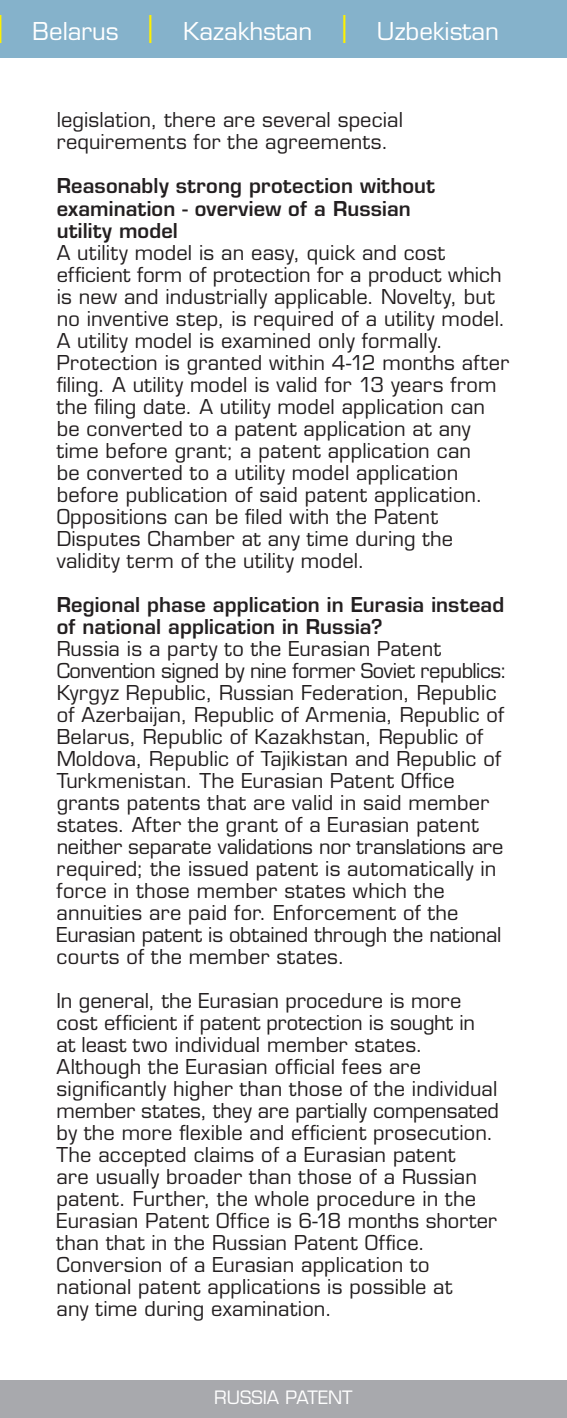
<style>
.page{position:relative;width:567px;height:1418px;background:#fff}
.page>*{position:absolute;margin:0;border:0;box-sizing:border-box;transform-origin:0 0}
.t1{font:24px "Eurostile LT";color:#fff}
.t2{font:20px/22px "Eurostile LT";letter-spacing:.01em;color:#231f20}
.t3{font:600 20px/22px "Eurostile LT";letter-spacing:.005em;color:#231f20}
.t4{font:18px "Eurostile LT";color:#fff}
</style>
<div class="page">
<div style="left:0;top:0;width:567px;height:57px;background:#85b2cb"></div>
<div style="left:0;top:1380px;width:567px;height:37px;background:#a8a9ad"></div>
<p class="t1" style="left:33px;top:17px;width:468px">Belarus <sup>|</sup> Kazakhstan <sup>|</sup> Uzbekistan</p>
<p class="t2" style="left:57px;top:109px;width:348px">legislation, there are several special requirements for the agreements.</p>
<p class="t3" style="left:57px;top:175px;width:380px">Reasonably strong protection without examination - overview of a Russian utility model</p>
<p class="t2" style="left:57px;top:241px;width:454px">A utility model is an easy, quick and cost efficient form of protection for a product which is new and industrially applicable. Novelty, but no inventive step, is required of a utility model.<br>A utility model is examined only formally.<br>Protection is granted within 4-12 months after filing. A utility model is valid for 13 years from the filing date. A utility model application can be converted to a patent application at any time before grant; a patent application can<br>be converted to a utility model application before publication of said patent application.<br>Oppositions can be filed with the Patent Disputes Chamber at any time during the validity term of the utility model.</p>
<p class="t3" style="left:57px;top:593px;width:449px">Regional phase application in Eurasia instead of national application in Russia?</p>
<p class="t2" style="left:57px;top:637px;width:452px">Russia is a party to the Eurasian Patent Convention signed by nine former Soviet republics:<br>Kyrgyz Republic, Russian Federation, Republic of Azerbaijan, Republic of Armenia, Republic of Belarus, Republic of Kazakhstan, Republic of Moldova, Republic of Tajikistan and Republic of Turkmenistan. The Eurasian Patent Office grants patents that are valid in said member states. After the grant of a Eurasian patent neither separate validations nor translations are required; the issued patent is automatically in force in those member states which the annuities are paid for. Enforcement of the Eurasian patent is obtained through the national courts of the member states.</p>
<p class="t2" style="left:57px;top:989px;width:444px">In general, the Eurasian procedure is more cost efficient if patent protection is sought in<br>at least two individual member states.<br>Although the Eurasian official fees are significantly higher than those of the individual member states, they are partially compensated by the more flexible and efficient prosecution.<br>The accepted claims of a Eurasian patent<br>are usually broader than those of a Russian patent. Further, the whole procedure in the Eurasian Patent Office is 6-18 months shorter than that in the Russian Patent Office.<br>Conversion of a Eurasian application to national patent applications is possible at<br>any time during examination.</p>
<p class="t4" style="left:214px;top:1386px;width:140px">RUSSIA PATENT</p>
</div>
